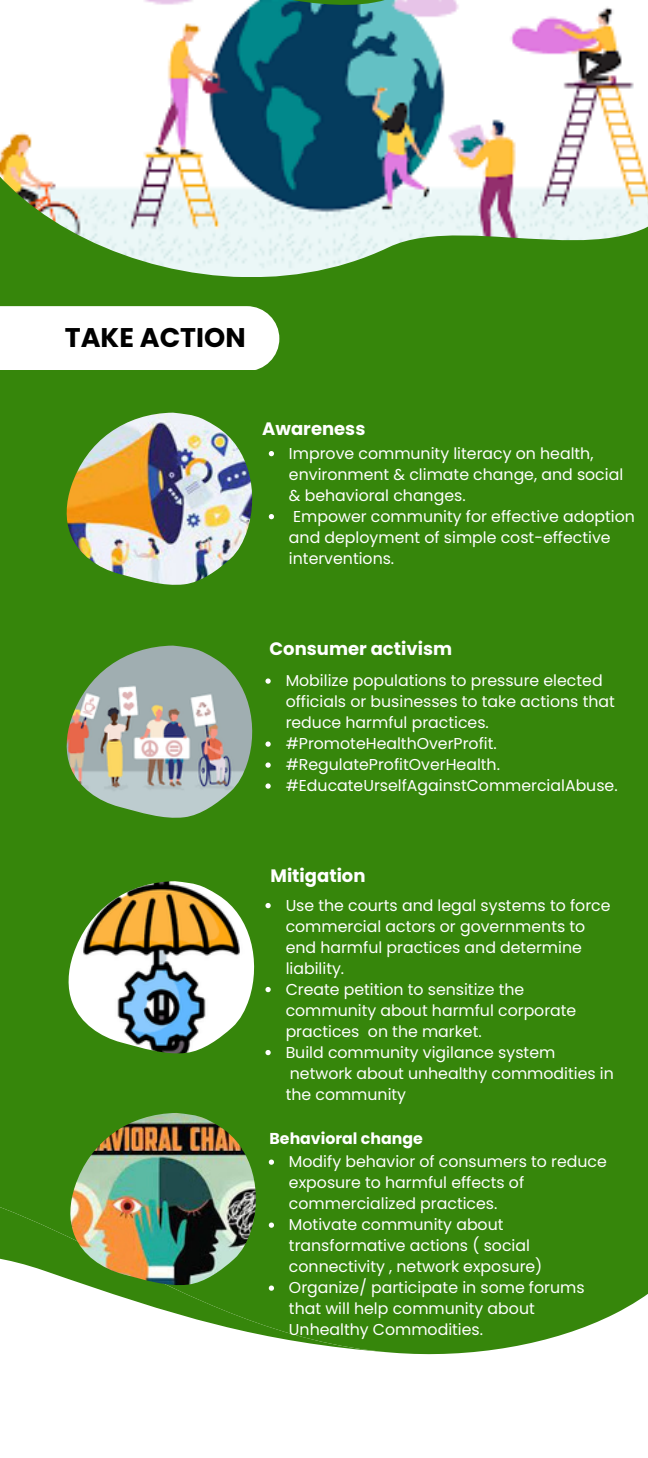
<style>
.page{position:relative;width:648px;height:1458px;background:#36860b}
.page>*{position:absolute;margin:0;border:0;box-sizing:border-box;transform-origin:0 0}
.t1{font:700 27px "Poppins";color:#000}
.t2{font:700 18px "Poppins";color:#fff}
.t3{font:15.75px/20.9px "Poppins";color:#fff}
.t4{font:700 15.75px "Poppins";color:#fff}
</style>
<div class="page">
<img style="left:0;top:0;width:648px;height:277px">
<div style="left:0;top:306px;width:279px;height:64px;background:#fff"></div>
<img style="left:66px;top:646px;width:187px;height:172px">
<img style="left:69px;top:881px;width:185px;height:173px">
<div style="left:0;top:1353px;width:648px;height:40px;background:#fff"></div>
<svg style="left:358px;top:1294px;width:290px;height:68px"></svg>
<svg style="left:0;top:1207px;width:392px;height:146px"></svg>
<img style="left:68px;top:1113px;width:191px;height:172px">
<div style="left:0;top:1393px;width:648px;height:65px;background:#fff"></div>
<svg style="left:269px;top:451px;width:5px;height:5px"></svg>
<svg style="left:269px;top:514px;width:5px;height:5px"></svg>
<svg style="left:265px;top:678px;width:6px;height:6px"></svg>
<svg style="left:265px;top:741px;width:6px;height:6px"></svg>
<svg style="left:265px;top:762px;width:6px;height:6px"></svg>
<svg style="left:265px;top:783px;width:6px;height:6px"></svg>
<svg style="left:265px;top:903px;width:6px;height:5px"></svg>
<svg style="left:265px;top:987px;width:6px;height:5px"></svg>
<svg style="left:265px;top:1050px;width:6px;height:5px"></svg>
<svg style="left:269px;top:1160px;width:5px;height:5px"></svg>
<svg style="left:269px;top:1223px;width:5px;height:5px"></svg>
<svg style="left:269px;top:1286px;width:5px;height:5px"></svg>
<img style="left:66px;top:413px;width:187px;height:172px">
<h1 class="t1" style="left:65px;top:319px;width:182px">TAKE ACTION</h1>
<p class="t2" style="left:262px;top:416px;width:105px">Awareness</p>
<p class="t3" style="left:289px;top:443px;width:347px">Improve community literacy on health, environment &amp; climate change, and social &amp; behavioral changes.<br>Empower community for effective adoption and deployment of simple cost-effective interventions.</p>
<p class="t2" style="left:270px;top:636px;width:184px">Consumer activism</p>
<p class="t3" style="left:286px;top:670px;width:334px">Mobilize populations to pressure elected officials or businesses to take actions that reduce harmful practices. #PromoteHealthOverProfit. #RegulateProfitOverHealth. #EducateUrselfAgainstCommercialAbuse.</p>
<p class="t2" style="left:270px;top:863px;width:97px">Mitigation</p>
<p class="t3" style="left:286px;top:895px;width:330px">Use the courts and legal systems to force commercial actors or governments to end harmful practices and determine liability.<br>Create petition to sensitize the community about harmful corporate practices on the market.<br>Build community vigilance system network about unhealthy commodities in the community</p>
<p class="t4" style="left:270px;top:1128px;width:155px">Behavioral change</p>
<p class="t3" style="left:289px;top:1151px;width:319px">Modify behavior of consumers to reduce exposure to harmful effects of commercialized practices.<br>Motivate community about transformative actions ( social connectivity , network exposure)<br>Organize/ participate in some forums that will help community about<br>Unhealthy Commodities.</p>
</div>
